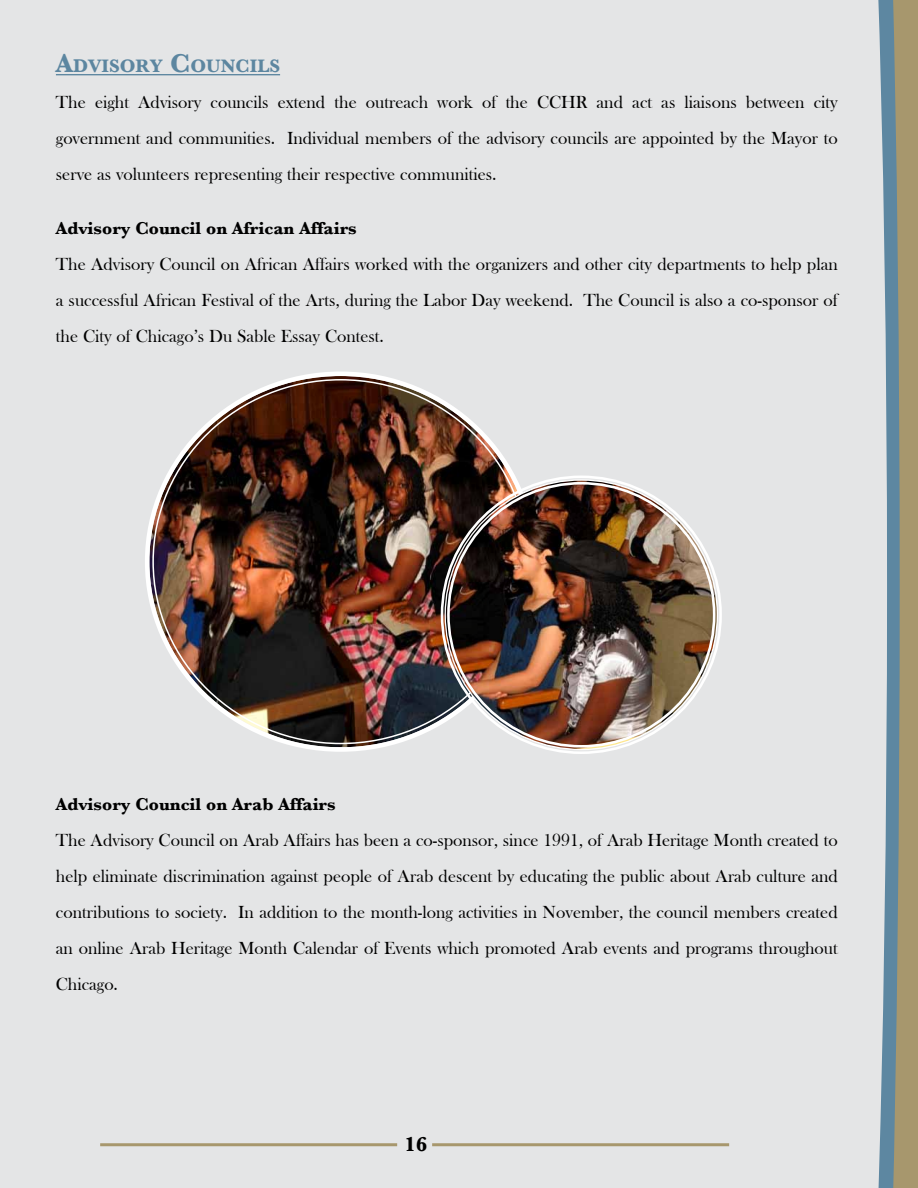
<style>
.page{position:relative;width:918px;height:1188px;background:#e4e5e6}
.page>*{position:absolute;margin:0;border:0;box-sizing:border-box;transform-origin:0 0}
.t1{font:700 21px "Baskerville";color:#000}
.t2{font:700 18.9px "Baskerville";color:#5c86a0}
.t3{font:18px/36px "Bask Old Face";color:#000;text-align:justify}
.t4{font:700 18px "Baskerville";color:#000}
.s1{font-size:27px}
</style>
<div class="page">
<svg style="left:878px;top:0;width:14px;height:1188px"></svg>
<svg style="left:892px;top:0;width:26px;height:1188px"></svg>
<hr style="left:56px;top:74px;width:224px;height:1px;background:#5c86a0">
<hr style="left:432px;top:1143px;width:297px;height:3px;background:#a7976d">
<hr style="left:100px;top:1143px;width:297px;height:3px;background:#a7976d">
<img style="left:149px;top:376px;width:368px;height:371px">
<img style="left:445px;top:480px;width:272px;height:270px">
<p class="t2" style="left:56px;top:55px;width:226px"><span class="s1">A</span>DVISORY <span class="s1">C</span>OUNCILS</p>
<p class="t3" style="left:56px;top:84px;width:783px">The eight Advisory councils extend the outreach work of the CCHR and act as liaisons between city government and communities. Individual members of the advisory councils are appointed by the Mayor to serve as volunteers representing their respective communities.</p>
<p class="t4" style="left:56px;top:218px;width:302px">Advisory Council on African Affairs</p>
<p class="t3" style="left:56px;top:246px;width:783px">The Advisory Council on African Affairs worked with the organizers and other city departments to help plan a successful African Festival of the Arts, during the Labor Day weekend. The Council is also a co-sponsor of the City of Chicago’s Du Sable Essay Contest.</p>
<p class="t4" style="left:56px;top:794px;width:281px">Advisory Council on Arab Affairs</p>
<p class="t3" style="left:56px;top:822px;width:783px">The Advisory Council on Arab Affairs has been a co-sponsor, since 1991, of Arab Heritage Month created to help eliminate discrimination against people of Arab descent by educating the public about Arab culture and contributions to society. In addition to the month-long activities in November, the council members created an online Arab Heritage Month Calendar of Events which promoted Arab events and programs throughout Chicago.</p>
<p class="t1" style="left:405px;top:1132px;width:24px">16</p>
</div>
